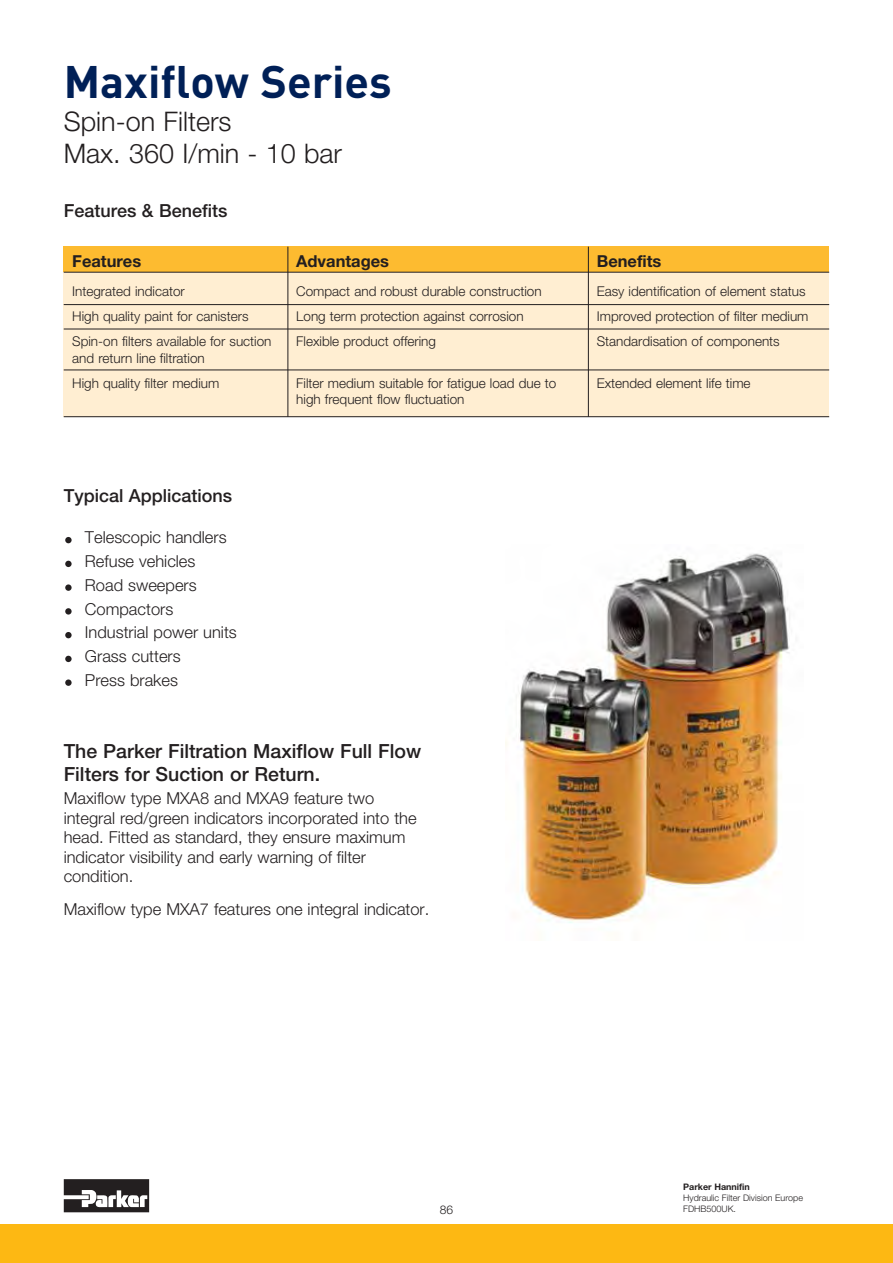
<style>
.page{position:relative;width:893px;height:1263px;background:#fff}
.page>*{position:absolute;margin:0;border:0;box-sizing:border-box;transform-origin:0 0}
.t1{font:700 45px "DINOT";color:#002057}
.t2{font:300 27px/32.4px "Helvetica Neue LT Std";color:#231f20}
.t3{font:500 19.5px/22.5px "Helvetica Neue LT Std";color:#231f20}
.t4{font:500 18px "Helvetica Neue LT Std";color:#231f20}
.t5{font:300 16.5px/23.7px "Helvetica Neue LT Std";color:#231f20}
.t6{font:700 16.5px "Helvetica Neue LT Std";color:#231f20}
.t7{font:300 13.5px/25px "Helvetica Neue LT Std";color:#231f20}
.t8{font:300 12px "Helvetica Neue LT Std";color:#231f20}
.t9{font:300 9px/11.2px "Helvetica Neue LT Std";color:#231f20}
.t10{font:700 9px "Helvetica Neue LT Std";color:#231f20}
</style>
<div class="page">
<img style="left:505px;top:553px;width:285px;height:370px">
<div style="left:65px;top:537px;width:7px;height:6px;background:#231f20;border-radius:50%"></div>
<div style="left:65px;top:561px;width:7px;height:6px;background:#231f20;border-radius:50%"></div>
<div style="left:65px;top:584px;width:7px;height:7px;background:#231f20;border-radius:50%"></div>
<svg style="left:65px;top:608px;width:7px;height:7px"></svg>
<div style="left:65px;top:632px;width:7px;height:6px;background:#231f20;border-radius:50%"></div>
<div style="left:65px;top:656px;width:7px;height:6px;background:#231f20;border-radius:50%"></div>
<div style="left:65px;top:679px;width:7px;height:7px;background:#231f20;border-radius:50%"></div>
<div style="left:64px;top:247px;width:765px;height:25px;background:#fdbb30"></div>
<div style="left:64px;top:272px;width:765px;height:145px;background:#ffeed2"></div>
<hr style="left:64px;top:272px;width:765px;height:1px;background:#231f20">
<hr style="left:64px;top:304px;width:765px;height:1px;background:#231f20">
<hr style="left:64px;top:329px;width:765px;height:1px;background:#231f20">
<hr style="left:64px;top:370px;width:765px;height:1px;background:#231f20">
<hr style="left:64px;top:416px;width:765px;height:1px;background:#231f20">
<hr style="left:288px;top:247px;width:1px;height:170px;background:#231f20">
<hr style="left:588px;top:247px;width:1px;height:170px;background:#231f20">
<div style="left:0;top:1225px;width:893px;height:38px;background:#fdb813"></div>
<div style="left:64px;top:1179px;width:86px;height:35px;background:#b8b6b7"></div>
<svg style="left:64px;top:1179px;width:85px;height:33px"></svg>
<h1 class="t1" style="left:64px;top:66px;width:330px">Maxiflow Series</h1>
<h2 class="t2" style="left:64px;top:108px;width:280px">Spin-on Filters<br>Max. 360 I/min - 10 bar</h2>
<h3 class="t4" style="left:64px;top:204px;width:165px">Features &amp; Benefits</h3>
<p class="t6" style="left:72px;top:255px;width:71px">Features</p>
<p class="t7" style="left:72px;top:280px;width:201px">Integrated indicator<br>High quality paint for canisters<br>Spin-on filters available for suction</p>
<p class="t7" style="left:72px;top:347px;width:149px">and return line filtration<br>High quality filter medium</p>
<p class="t6" style="left:296px;top:255px;width:94px">Advantages</p>
<p class="t7" style="left:296px;top:280px;width:247px">Compact and robust durable construction<br>Long term protection against corrosion<br>Flexible product offering</p>
<p class="t7" style="left:296px;top:376px;width:262px;line-height:16.5px">Filter medium suitable for fatigue load due to high frequent flow fluctuation</p>
<h3 class="t4" style="left:64px;top:489px;width:170px">Typical Applications</h3>
<p class="t5" style="left:85px;top:528px;width:153px">Telescopic handlers<br>Refuse vehicles<br>Road sweepers<br>Compactors<br>Industrial power units<br>Grass cutters<br>Press brakes</p>
<h3 class="t3" style="left:64px;top:742px;width:359px">The Parker Filtration Maxiflow Full Flow<br>Filters for Suction or Return.</h3>
<p class="t5" style="left:64px;top:791px;width:354px;line-height:19.5px">Maxiflow type MXA8 and MXA9 feature two integral red/green indicators incorporated into the head. Fitted as standard, they ensure maximum indicator visibility and early warning of filter condition.</p>
<p class="t5" style="left:64px;top:899px;width:367px">Maxiflow type MXA7 features one integral indicator.</p>
<p class="t6" style="left:597px;top:255px;width:66px">Benefits</p>
<p class="t7" style="left:597px;top:280px;width:213px">Easy identification of element status<br>Improved protection of filter medium<br>Standardisation of components</p>
<p class="t7" style="left:597px;top:372px;width:155px">Extended element life time</p>
<p class="t8" style="left:440px;top:1205px;width:15px">86</p>
<p class="t10" style="left:683px;top:1183px;width:68px">Parker Hannifin</p>
<p class="t9" style="left:683px;top:1193px;width:121px">Hydraulic Filter Division Europe<br>FDHB500UK.</p>
</div>
